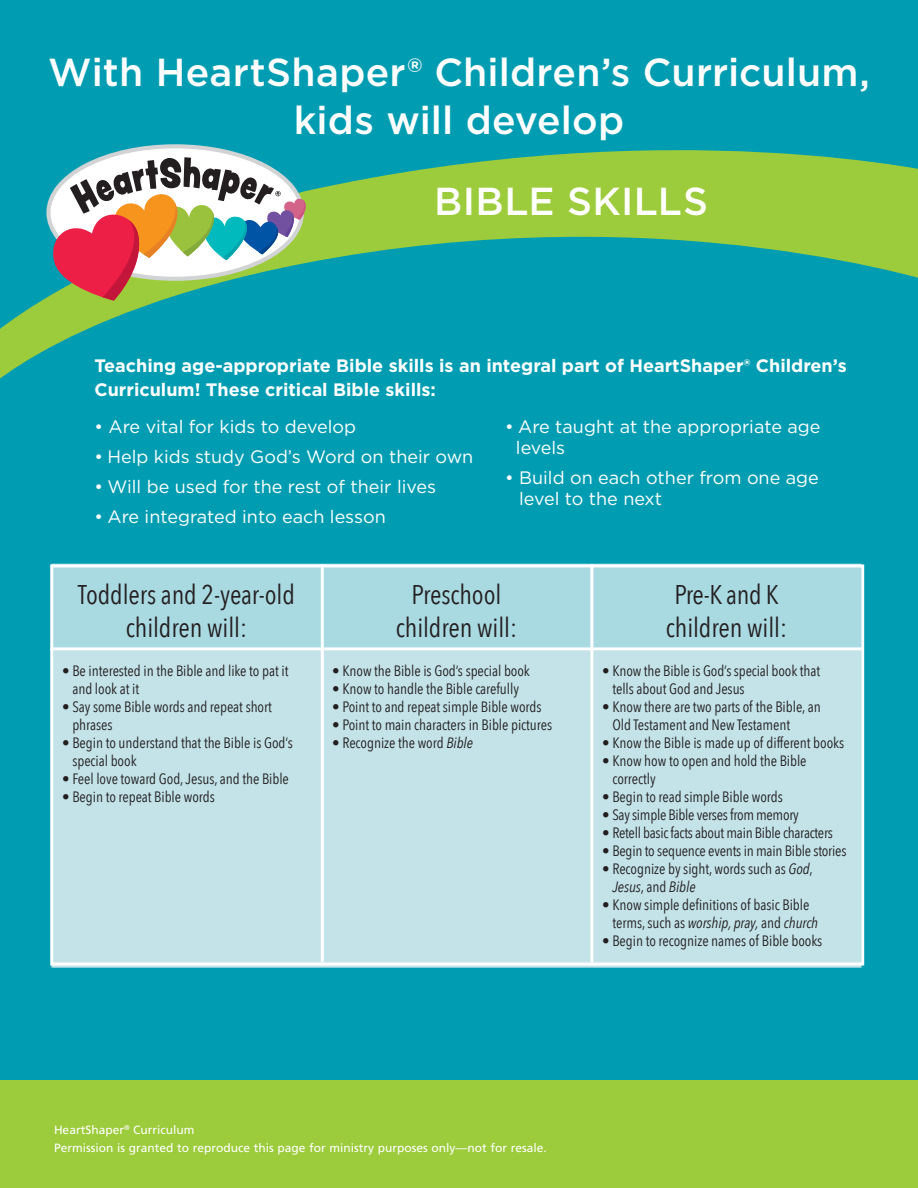
<style>
.page{position:relative;width:918px;height:1188px;background:#fff}
.page>*{position:absolute;margin:0;border:0;box-sizing:border-box;transform-origin:0 0}
.t1{font:500 39px/48px "Gotham";letter-spacing:.005em;color:#fff;text-align:center}
.t2{font:27px/32.4px "Avenir Next Condensed";letter-spacing:-.005em;color:#231f20;text-align:center}
.t3{font:18px/21px "Gotham";color:#fff}
.t4{font:700 18px/24px "Gotham";color:#fff}
.t5{font:15px/18px "Avenir Next Condensed";letter-spacing:-.005em;color:#231f20}
.t6{font:12px/18px "Frutiger LT Std";color:#fff}
.s1{font-style:italic}
</style>
<div class="page">
<div style="left:0;top:405px;width:918px;height:675px;background:#009db2"></div>
<div style="left:0;top:356px;width:918px;height:49px;background:#009db2"></div>
<svg style="left:0;top:0;width:918px;height:356px;background:#1fa699"></svg>
<div style="left:54px;top:568px;width:806px;height:79px;background:#a9d9e1"></div>
<div style="left:51px;top:650px;width:810px;height:318px;background:#c3e3e9"></div>
<svg style="left:46px;top:144px;width:260px;height:157px"></svg>
<div style="left:0;top:1080px;width:918px;height:108px;background:#9ccb3b"></div>
<hr style="left:50px;top:647px;width:813px;height:3px;background:#fff">
<hr style="left:321px;top:564px;width:3px;height:398px;background:#fff">
<hr style="left:590px;top:564px;width:3px;height:398px;background:#fff">
<div style="left:50px;top:564px;width:814px;height:402px;border:3px solid #fff"></div>
<h1 class="t1" style="left:48px;top:47px;width:823px">With HeartShaper® Children’s Curriculum, kids will develop</h1>
<h1 class="t1" style="left:434px;top:177px;width:275px">BIBLE SKILLS</h1>
<p class="t4" style="left:94px;top:354px;width:754px">Teaching age-appropriate Bible skills is an integral part of HeartShaper® Children’s<br>Curriculum! These critical Bible skills:</p>
<p class="t3" style="left:94px;top:416px;width:263px">• Are vital for kids to develop</p>
<p class="t3" style="left:94px;top:446px;width:380px">• Help kids study God’s Word on their own</p>
<p class="t3" style="left:94px;top:476px;width:343px">• Will be used for the rest of their lives</p>
<p class="t3" style="left:94px;top:506px;width:293px">• Are integrated into each lesson</p>
<p class="t3" style="left:516px;top:416px;width:306px;text-indent:-11px">• Are taught at the appropriate age levels</p>
<p class="t3" style="left:519px;top:467px;width:301px;text-indent:-14px">• Build on each other from one age level to the next</p>
<h2 class="t2" style="left:78px;top:577px;width:219px">Toddlers and 2-year-old children will:</h2>
<h2 class="t2" style="left:396px;top:577px;width:123px">Preschool children will:</h2>
<h2 class="t2" style="left:666px;top:577px;width:123px">Pre-K and K children will:</h2>
<p class="t5" style="left:72px;top:661px;width:218px;text-indent:-10px">• Be interested in the Bible and like to pat it and look at it</p>
<p class="t5" style="left:72px;top:697px;width:201px;text-indent:-10px">• Say some Bible words and repeat short phrases</p>
<p class="t5" style="left:72px;top:733px;width:222px;text-indent:-10px">• Begin to understand that the Bible is God’s special book</p>
<p class="t5" style="left:62px;top:769px;width:228px">• Feel love toward God, Jesus, and the Bible</p>
<p class="t5" style="left:62px;top:787px;width:154px">• Begin to repeat Bible words</p>
<p class="t5" style="left:332px;top:661px;width:199px">• Know the Bible is God’s special book</p>
<p class="t5" style="left:332px;top:679px;width:188px">• Know to handle the Bible carefully</p>
<p class="t5" style="left:332px;top:697px;width:211px">• Point to and repeat simple Bible words</p>
<p class="t5" style="left:332px;top:715px;width:221px">• Point to main characters in Bible pictures</p>
<p class="t5" style="left:332px;top:733px;width:142px">• Recognize the word <span class="s1">Bible</span></p>
<p class="t5" style="left:612px;top:661px;width:209px;text-indent:-10px">• Know the Bible is God’s special book that tells about God and Jesus</p>
<p class="t5" style="left:612px;top:697px;width:210px;text-indent:-10px">• Know there are two parts of the Bible, an<br>Old Testament and New Testament</p>
<p class="t5" style="left:602px;top:733px;width:243px">• Know the Bible is made up of different books</p>
<p class="t5" style="left:612px;top:751px;width:196px;text-indent:-10px">• Know how to open and hold the Bible correctly</p>
<p class="t5" style="left:602px;top:787px;width:182px">• Begin to read simple Bible words</p>
<p class="t5" style="left:602px;top:805px;width:198px">• Say simple Bible verses from memory</p>
<p class="t5" style="left:602px;top:823px;width:232px">• Retell basic facts about main Bible characters</p>
<p class="t5" style="left:602px;top:841px;width:246px">• Begin to sequence events in main Bible stories</p>
<p class="t5" style="left:612px;top:859px;width:202px;text-indent:-10px">• Recognize by sight, words such as <span class="s1">God</span>,<br><span class="s1">Jesus</span>, and <span class="s1">Bible</span></p>
<p class="t5" style="left:612px;top:895px;width:207px;text-indent:-10px">• Know simple definitions of basic Bible terms, such as <span class="s1">worship, pray,</span> and <span class="s1">church</span></p>
<p class="t5" style="left:602px;top:931px;width:222px">• Begin to recognize names of Bible books</p>
<p class="t6" style="left:54px;top:1120px;width:494px">HeartShaper<sup>®</sup> Curriculum<br>Permission is granted to reproduce this page for ministry purposes only—not for resale.</p>
</div>
